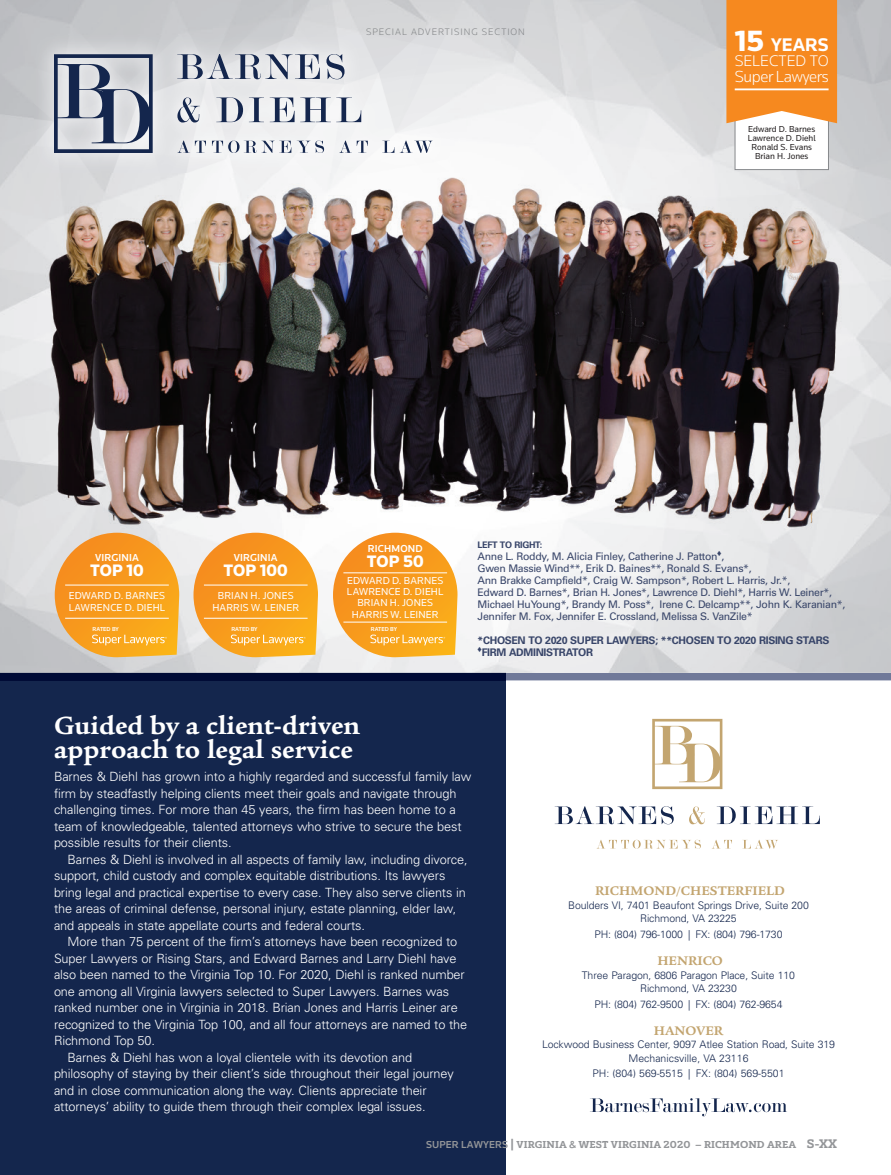
<style>
.page{position:relative;width:891px;height:1175px;background:#fff}
.page>*{position:absolute;margin:0;border:0;box-sizing:border-box;transform-origin:0 0}
.t1{font:700 27px/24px "Legacy Serif";color:#fff}
.t2{font:700 19.05px "Knowledge";color:#fff}
.t3{font:900 17.25px "Knowledge";color:#fff}
.t4{font:300 16.65px "Knowledge";letter-spacing:-.02em;color:#fff}
.t5{font:300 16.05px "Knowledge";color:#fff}
.t6{font:700 13.5px "Legacy Serif";color:#c3a570}
.t7{font:300 12.75px/16.5px "Univers";letter-spacing:-.01em;color:#fff}
.t8{font:10.5px/12px "Univers";letter-spacing:-.03em;color:#384569}
.t9{font:300 10.5px/13.5px "Univers";letter-spacing:-.01em;color:#14264d;text-align:center}
.t10{font:10.5px/11.2px "Knowledge";letter-spacing:.015em;color:#fff;text-align:center}
.t11{font:700 10.5px/12px "Univers";letter-spacing:-.03em;color:#384569}
.t12{font:500 10.5px "Knowledge";letter-spacing:.015em;color:#fff}
.t13{font:9.75px "Solitas Slab Ext Dem";letter-spacing:.01em;color:#939598}
.t14{font:300 9.75px "Knowledge";letter-spacing:.1em;color:#808285}
.t15{font:9px/9px "Knowledge";color:#231f20;text-align:center}
.t16{font:700 9px "Univers";letter-spacing:-.03em;color:#384569}
.t17{font:500 6px "Knowledge";color:#fff}
.s1{font-weight:900;font-size:30.45px}
.s2{font-size:10.5px}
.s3{font-family:"Knowledge";font-weight:500;font-size:10.5px}
.s4{font-family:"Solitas Slab";font-weight:700;font-stretch:expanded;font-size:12px}
.s5{font-size:12px}
</style>
<div class="page">
<div style="left:0;top:673px;width:505px;height:501px;background:#14264d"></div>
<div style="left:505px;top:673px;width:386px;height:7px;background:#707999"></div>
<div style="left:0;top:673px;width:505px;height:7px;background:#000b36"></div>
<img style="left:0;top:0;width:891px;height:673px">
<img style="left:35px;top:35px;width:415px;height:137px">
<svg style="left:177px;top:54px;width:143px;height:25px;background:#adb3be"></svg>
<svg style="left:326px;top:54px;width:19px;height:25px"></svg>
<svg style="left:177px;top:97px;width:23px;height:25px"></svg>
<svg style="left:216px;top:97px;width:27px;height:25px"></svg>
<svg style="left:249px;top:97px;width:15px;height:25px"></svg>
<svg style="left:270px;top:97px;width:91px;height:25px"></svg>
<svg style="left:177px;top:141px;width:29px;height:12px"></svg>
<svg style="left:212px;top:141px;width:79px;height:12px"></svg>
<svg style="left:297px;top:141px;width:27px;height:12px"></svg>
<svg style="left:339px;top:141px;width:29px;height:12px"></svg>
<svg style="left:382px;top:141px;width:12px;height:12px"></svg>
<svg style="left:400px;top:141px;width:33px;height:12px"></svg>
<svg style="left:54px;top:54px;width:99px;height:99px;background:#989fae"></svg>
<svg style="left:652px;top:719px;width:70px;height:70px"></svg>
<svg style="left:555px;top:806px;width:119px;height:18px"></svg>
<svg style="left:689px;top:806px;width:16px;height:18px"></svg>
<svg style="left:717px;top:806px;width:103px;height:18px"></svg>
<svg style="left:597px;top:839px;width:104px;height:9px"></svg>
<svg style="left:713px;top:839px;width:19px;height:9px"></svg>
<svg style="left:742px;top:839px;width:36px;height:9px"></svg>
<svg style="left:590px;top:1098px;width:197px;height:18px"></svg>
<div style="left:735px;top:110px;width:93px;height:60px;background:#fff"></div>
<div style="left:735px;top:110px;width:94px;height:60px;border:1px solid #86888b"></div>
<svg style="left:726px;top:0;width:111px;height:123px;background:#f58f2b"></svg>
<hr style="left:735px;top:88px;width:94px;height:2px;background:#fff">
<svg style="left:55px;top:532px;width:124px;height:125px;background:#f2a841"></svg>
<hr style="left:65px;top:585px;width:104px;height:1px;background:#fff">
<hr style="left:65px;top:618px;width:104px;height:1px;background:#fff">
<svg style="left:194px;top:532px;width:124px;height:125px;background:#f6ac44"></svg>
<hr style="left:204px;top:585px;width:104px;height:1px;background:#fff">
<hr style="left:204px;top:618px;width:104px;height:1px;background:#fff">
<svg style="left:333px;top:532px;width:125px;height:125px;background:#f7ae47"></svg>
<hr style="left:343px;top:572px;width:104px;height:1px;background:#fff">
<hr style="left:343px;top:622px;width:104px;height:1px;background:#fff">
<p class="t14" style="left:366px;top:25px;width:160px">SPECIAL ADVERTISING SECTION</p>
<h2 class="t2" style="left:735px;top:33px;width:96px"><span class="s1">15</span> YEARS</h2>
<p class="t5" style="left:735px;top:51px;width:96px">SELECTED TO</p>
<h3 class="t4" style="left:735px;top:66px;width:96px">Super Lawyers</h3>
<p class="t15" style="left:748px;top:124px;width:70px">Edward D. Barnes<br>Lawrence D. Diehl<br>Ronald S. Evans<br>Brian H. Jones</p>
<p class="t12" style="left:95px;top:550px;width:45px">VIRGINIA</p>
<h3 class="t3" style="left:90px;top:559px;width:55px">TOP 10</h3>
<p class="t10" style="left:69px;top:589px;width:98px;line-height:12px;text-align:left">EDWARD D. BARNES<br>LAWRENCE D. DIEHL</p>
<p class="t17" style="left:93px;top:625px;width:28px">RATED BY</p>
<p class="t12" style="left:234px;top:550px;width:45px">VIRGINIA</p>
<h3 class="t3" style="left:224px;top:559px;width:66px">TOP 100</h3>
<p class="t10" style="left:212px;top:589px;width:88px;line-height:12px">BRIAN H. JONES<br>HARRIS W. LEINER</p>
<p class="t17" style="left:231px;top:625px;width:28px">RATED BY</p>
<p class="t12" style="left:368px;top:542px;width:56px">RICHMOND</p>
<h3 class="t3" style="left:367px;top:551px;width:58px">TOP 50</h3>
<p class="t10" style="left:347px;top:574px;width:98px">EDWARD D. BARNES<br>LAWRENCE D. DIEHL<br>BRIAN H. JONES<br>HARRIS W. LEINER</p>
<p class="t17" style="left:371px;top:625px;width:28px">RATED BY</p>
<p class="t16" style="left:478px;top:539px;width:66px">LEFT TO RIGHT:</p>
<p class="t8" style="left:478px;top:550px;width:369px">Anne L. Roddy, M. Alicia Finley, Catherine J. Patton♦,<br>Gwen Massie Wind**, Erik D. Baines**, Ronald S. Evans*,<br>Ann Brakke Campfield*, Craig W. Sampson*, Robert L. Harris, Jr.*,<br>Edward D. Barnes*, Brian H. Jones*, Lawrence D. Diehl*, Harris W. Leiner*, Michael HuYoung*, Brandy M. Poss*, Irene C. Delcamp**, John K. Karanian*, Jennifer M. Fox, Jennifer E. Crossland, Melissa S. VanZile*</p>
<p class="t11" style="left:478px;top:634px;width:353px">*CHOSEN TO 2020 SUPER LAWYERS; **CHOSEN TO 2020 RISING STARS ♦FIRM ADMINISTRATOR</p>
<h1 class="t1" style="left:54px;top:713px;width:308px">Guided by a client-driven approach to legal service</h1>
<p class="t7" style="left:54px;top:768px;width:419px">Barnes &amp; Diehl has grown into a highly regarded and successful family law firm by steadfastly helping clients meet their goals and navigate through challenging times. For more than 45 years, the firm has been home to a team of knowledgeable, talented attorneys who strive to secure the best possible results for their clients.</p>
<p class="t7" style="left:54px;top:851px;width:415px;text-indent:14px">Barnes &amp; Diehl is involved in all aspects of family law, including divorce, support, child custody and complex equitable distributions. Its lawyers bring legal and practical expertise to every case. They also serve clients in the areas of criminal defense, personal injury, estate planning, elder law, and appeals in state appellate courts and federal courts.</p>
<p class="t7" style="left:68px;top:933px;width:391px">More than 75 percent of the firm’s attorneys have been recognized to</p>
<p class="t7" style="left:54px;top:950px;width:404px">Super Lawyers or Rising Stars, and Edward Barnes and Larry Diehl have</p>
<p class="t7" style="left:54px;top:966px;width:412px">also been named to the Virginia Top 10. For 2020, Diehl is ranked number</p>
<p class="t7" style="left:54px;top:983px;width:397px">one among all Virginia lawyers selected to Super Lawyers. Barnes was</p>
<p class="t7" style="left:54px;top:999px;width:405px">ranked number one in Virginia in 2018. Brian Jones and Harris Leiner are</p>
<p class="t7" style="left:54px;top:1016px;width:415px">recognized to the Virginia Top 100, and all four attorneys are named to the</p>
<p class="t7" style="left:54px;top:1032px;width:103px">Richmond Top 50.</p>
<p class="t7" style="left:68px;top:1049px;width:346px">Barnes &amp; Diehl has won a loyal clientele with its devotion and</p>
<p class="t7" style="left:54px;top:1065px;width:401px">philosophy of staying by their client’s side throughout their legal journey</p>
<p class="t7" style="left:54px;top:1082px;width:374px">and in close communication along the way. Clients appreciate their</p>
<p class="t7" style="left:54px;top:1098px;width:373px">attorneys’ ability to guide them through their complex legal issues.</p>
<p class="t6" style="left:595px;top:883px;width:191px">RICHMOND<span class="s2">/</span>CHESTERFIELD</p>
<p class="t9" style="left:568px;top:898px;width:242px">Boulders VI, 7401 Beaufont Springs Drive, Suite 200<br>Richmond, VA 23225</p>
<p class="t9" style="left:594px;top:927px;width:190px">PH: (804) 796-1000 | FX: (804) 796-1730</p>
<p class="t6" style="left:657px;top:953px;width:67px">HENRICO</p>
<p class="t9" style="left:582px;top:968px;width:215px">Three Paragon, 6806 Paragon Place, Suite 110<br>Richmond, VA 23230</p>
<p class="t9" style="left:594px;top:997px;width:190px">PH: (804) 762-9500 | FX: (804) 762-9654</p>
<p class="t6" style="left:654px;top:1022px;width:71px">HANOVER</p>
<p class="t9" style="left:542px;top:1037px;width:295px">Lockwood Business Center, 9097 Atlee Station Road, Suite 319<br>Mechanicsville, VA 23116</p>
<p class="t9" style="left:592px;top:1067px;width:194px">PH: (804) 569-5515 | FX: (804) 569-5501</p>
<p class="t13" style="left:426px;top:1138px;width:412px"><span class="s3">SUPER LAWYERS</span> <span class="s4">|</span> VIRGINIA &amp; WEST VIRGINIA 2020 – RICHMOND AREA <span class="s5">S-XX</span></p>
</div>
